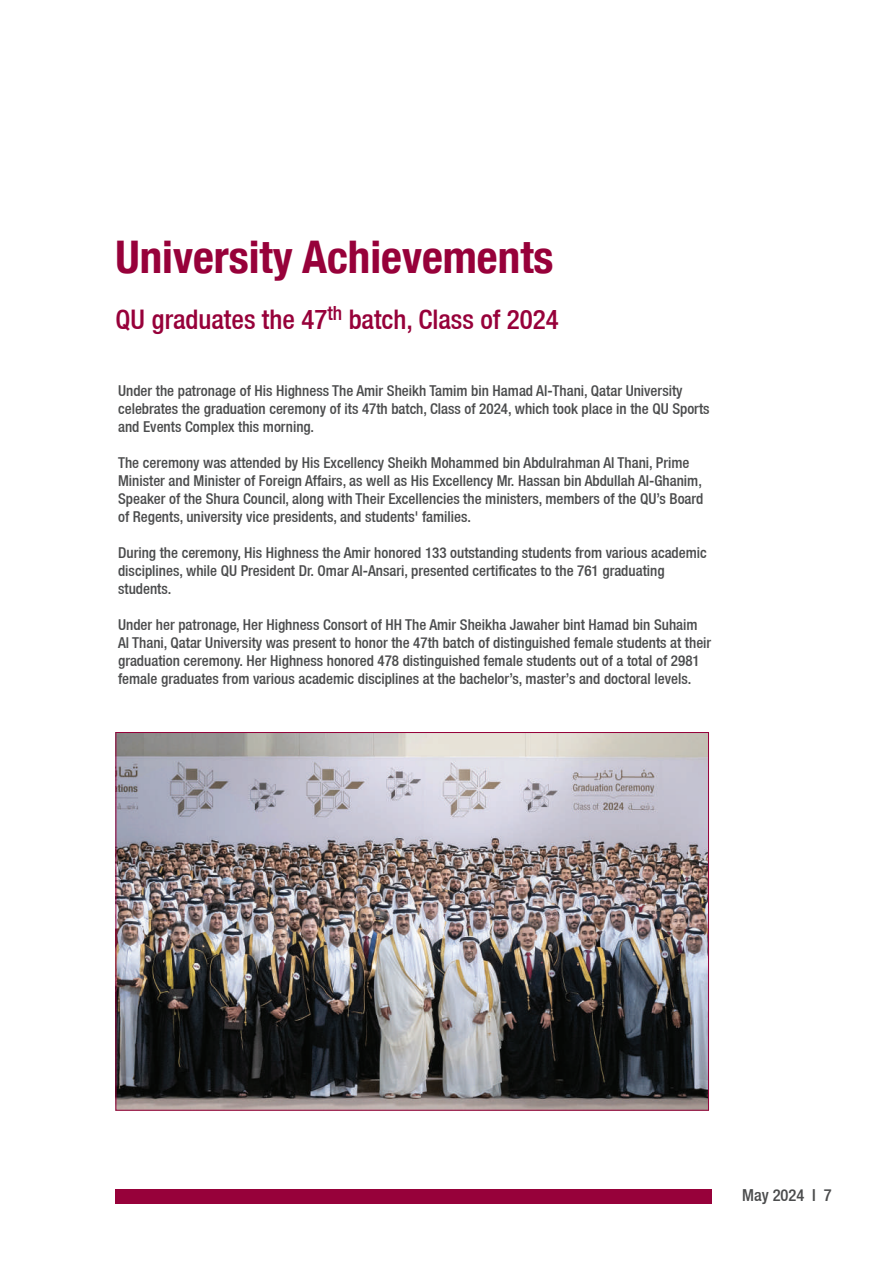
<style>
.page{position:relative;width:893px;height:1263px;background:#fff}
.page>*{position:absolute;margin:0;border:0;box-sizing:border-box;transform-origin:0 0}
.t1{font:700 condensed 45px "Helvetica Neue";color:#97013a}
.t2{font:500 condensed 27px "Helvetica Neue";color:#97013a}
.t3{font:500 condensed 16.5px "Helvetica Neue";color:#4b4c4d}
.t4{font:500 condensed 15px/18px "Helvetica Neue";color:#4b4c4d}
</style>
<div class="page">
<div style="left:116px;top:1189px;width:596px;height:15px;background:#97013a"></div>
<img style="left:118px;top:734px;width:589px;height:374px">
<h1 class="t1" style="left:116px;top:230px;width:440px">University Achievements</h1>
<h2 class="t2" style="left:116px;top:303px;width:445px">QU graduates the 47<sup>th</sup> batch, Class of 2024</h2>
<p class="t4" style="left:118px;top:381px;width:593px">Under the patronage of His Highness The Amir Sheikh Tamim bin Hamad Al-Thani, Qatar University celebrates the graduation ceremony of its 47th batch, Class of 2024, which took place in the QU Sports and Events Complex this morning.</p>
<p class="t4" style="left:118px;top:453px;width:587px">The ceremony was attended by His Excellency Sheikh Mohammed bin Abdulrahman Al Thani, Prime Minister and Minister of Foreign Affairs, as well as His Excellency Mr. Hassan bin Abdullah Al-Ghanim, Speaker of the Shura Council, along with Their Excellencies the ministers, members of the QU’s Board of Regents, university vice presidents, and students' families.</p>
<p class="t4" style="left:118px;top:543px;width:590px">During the ceremony, His Highness the Amir honored 133 outstanding students from various academic disciplines, while QU President Dr. Omar Al-Ansari, presented certificates to the 761 graduating students.</p>
<p class="t4" style="left:118px;top:615px;width:595px">Under her patronage, Her Highness Consort of HH The Amir Sheikha Jawaher bint Hamad bin Suhaim Al Thani, Qatar University was present to honor the 47th batch of distinguished female students at their graduation ceremony. Her Highness honored 478 distinguished female students out of a total of 2981 female graduates from various academic disciplines at the bachelor’s, master’s and doctoral levels.</p>
<p class="t3" style="left:742px;top:1186px;width:91px">May 2024 I 7</p>
</div>
